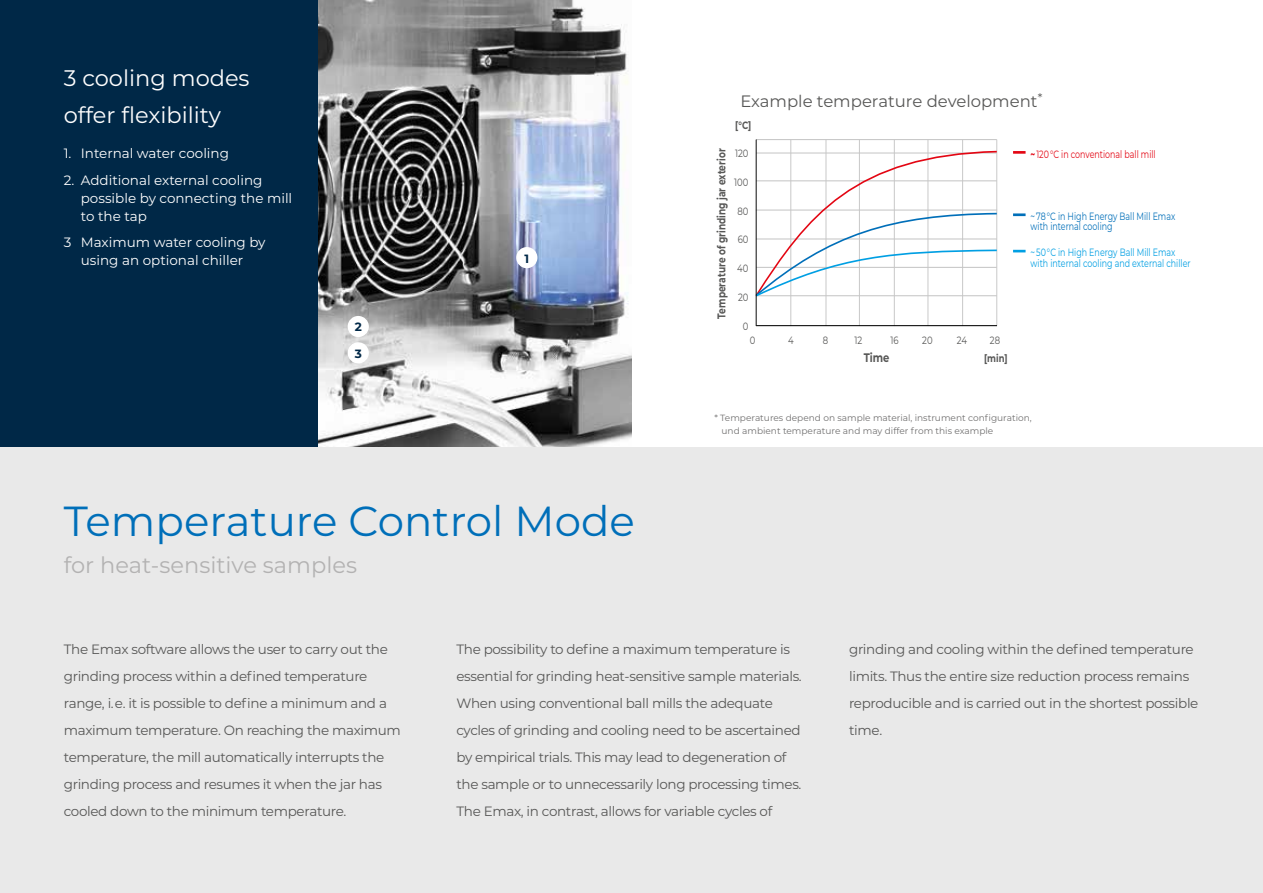
<style>
.page{position:relative;width:1263px;height:893px;background:#e9e9e9}
.page>*{position:absolute;margin:0;border:0;box-sizing:border-box;transform-origin:0 0}
.t1{font:42px "Montserrat";color:#006fb9}
.t2{font:22.5px/37.5px "Montserrat";color:#fff}
.t3{font:22.5px "Montserrat";color:#b3b2b2}
.t4{font:16.5px "Montserrat";color:#575756}
.t5{font:13.5px/27px "Montserrat";letter-spacing:-.025em;color:#575756}
.t6{font:13.5px/18px "Montserrat";color:#fff}
.t7{font:700 12.3px "Montserrat";color:#575756;scale:.8 1}
.t8{font:700 12px/26.4px "Montserrat";color:#002847}
.t9{font:700 11.25px "Montserrat";color:#575756;scale:.8 1}
.t10{font:10.65px/10.6px "Montserrat";color:#009fe3;scale:.75 1}
.t11{font:10.65px/10.6px "Montserrat";color:#006fb9;scale:.75 1}
.t12{font:10.65px "Montserrat";color:#575756;scale:.8 1}
.t13{font:10.65px "Montserrat";color:#e30613;scale:.75 1}
.t14{font:700 10.65px "Montserrat";color:#575756;scale:.8 1}
.t15{font:9px/13.5px "Montserrat";color:#706f6f}
.s1{font-weight:700}
</style>
<div class="page">
<div style="left:0;top:0;width:319px;height:446px;background:#002847"></div>
<div style="left:631px;top:0;width:632px;height:446px;background:#fff"></div>
<img style="left:319px;top:0;width:312px;height:446px">
<div style="left:517px;top:248px;width:20px;height:19px;background:#fff;border-radius:50%"></div>
<div style="left:516px;top:247px;width:21px;height:21px;border:2px solid #fff;border-radius:50%"></div>
<div style="left:348px;top:317px;width:20px;height:19px;background:#fff;border-radius:50%"></div>
<div style="left:348px;top:316px;width:21px;height:21px;border:2px solid #fff;border-radius:50%"></div>
<div style="left:348px;top:343px;width:20px;height:20px;background:#fff;border-radius:50%"></div>
<div style="left:348px;top:342px;width:21px;height:21px;border:2px solid #fff;border-radius:50%"></div>
<hr style="left:825px;top:140px;width:1px;height:186px;background:#c6c6c6">
<hr style="left:894px;top:140px;width:1px;height:186px;background:#c6c6c6">
<hr style="left:790px;top:140px;width:1px;height:186px;background:#c6c6c6">
<hr style="left:859px;top:140px;width:1px;height:186px;background:#c6c6c6">
<hr style="left:927px;top:140px;width:1px;height:186px;background:#c6c6c6">
<hr style="left:962px;top:140px;width:1px;height:186px;background:#c6c6c6">
<hr style="left:996px;top:140px;width:1px;height:186px;background:#c6c6c6">
<hr style="left:756px;top:139px;width:241px;height:1px;background:#c6c6c6">
<svg style="left:755px;top:150px;width:243px;height:148px"></svg>
<hr style="left:756px;top:325px;width:241px;height:1px;background:#000">
<hr style="left:756px;top:140px;width:1px;height:186px;background:#000">
<svg style="left:1013px;top:151px;width:12px;height:3px"></svg>
<svg style="left:1013px;top:213px;width:12px;height:3px"></svg>
<svg style="left:1013px;top:250px;width:12px;height:2px"></svg>
<h2 class="t2" style="left:64px;top:58px;width:187px">3 cooling modes offer flexibility</h2>
<p class="t6" style="left:64px;top:144px;width:167px">1. Internal water cooling</p>
<p class="t6" style="left:81px;top:170px;width:213px;text-indent:-17px">2. Additional external cooling possible by connecting the mill to the tap</p>
<p class="t6" style="left:64px;top:233px;width:203px;text-align:center">3 Maximum water cooling by using an optional chiller</p>
<p class="t8" style="left:355px;top:313px;width:9px">2<br>3</p>
<p class="t8" style="left:524px;top:244px;width:6px">1</p>
<h1 class="t1" style="left:64px;top:492px;width:573px">Temperature Control Mode</h1>
<h2 class="t3" style="left:64px;top:550px;width:295px">for heat-sensitive samples</h2>
<p class="t4" style="left:740px;top:90px;width:303px">Example temperature development<sup>*</sup></p>
<p class="t14" style="left:735px;top:117px;width:22px">[°C]</p>
<p class="t9" style="left:713px;top:319px;width:214px;rotate:-90deg">Temperature of grinding jar exterior</p>
<p class="t12" style="left:735px;top:146px;width:18px">120</p>
<p class="t12" style="left:734px;top:175px;width:19px">100</p>
<p class="t12" style="left:737px;top:204px;width:15px">80</p>
<p class="t12" style="left:738px;top:232px;width:15px">60</p>
<p class="t12" style="left:737px;top:261px;width:16px">40</p>
<p class="t12" style="left:738px;top:290px;width:14px">20</p>
<p class="t12" style="left:743px;top:318px;width:9px">0</p>
<p class="t12" style="left:750px;top:333px;width:9px">0</p>
<p class="t12" style="left:788px;top:333px;width:9px">4</p>
<p class="t12" style="left:823px;top:333px;width:8px">8</p>
<p class="t12" style="left:854px;top:333px;width:11px">12</p>
<p class="t12" style="left:890px;top:333px;width:12px">16</p>
<p class="t12" style="left:922px;top:333px;width:14px">20</p>
<p class="t12" style="left:957px;top:333px;width:14px">24</p>
<p class="t12" style="left:990px;top:333px;width:14px">28</p>
<p class="t7" style="left:864px;top:349px;width:34px">Time</p>
<p class="t14" style="left:984px;top:351px;width:31px">[min]</p>
<p class="t13" style="left:1030px;top:147px;width:168px"><span class="s1">~</span> 120 °C in conventional ball mill</p>
<p class="t11" style="left:1030px;top:210px;width:194px">~ 78 °C in High Energy Ball Mill Emax with internal cooling</p>
<p class="t10" style="left:1030px;top:247px;width:215px">~ 50 °C in High Energy Ball Mill Emax with internal cooling and external chiller</p>
<p class="t15" style="left:721px;top:410px;width:312px;text-indent:-7px">* Temperatures depend on sample material, instrument configuration, und ambient temperature and may differ from this example</p>
<p class="t5" style="left:64px;top:635px;width:339px">The Emax software allows the user to carry out the grinding process within a defined temperature range, i. e. it is possible to define a minimum and a maximum temperature. On reaching the maximum temperature, the mill automatically interrupts the grinding process and resumes it when the jar has cooled down to the minimum temperature.</p>
<p class="t5" style="left:456px;top:635px;width:347px">The possibility to define a maximum temperature is essential for grinding heat-sensitive sample materials.<br>When using conventional ball mills the adequate cycles of grinding and cooling need to be ascertained by empirical trials. This may lead to degeneration of the sample or to unnecessarily long processing times.<br>The Emax, in contrast, allows for variable cycles of</p>
<p class="t5" style="left:849px;top:635px;width:351px">grinding and cooling within the defined temperature limits. Thus the entire size reduction process remains reproducible and is carried out in the shortest possible time.</p>
</div>
